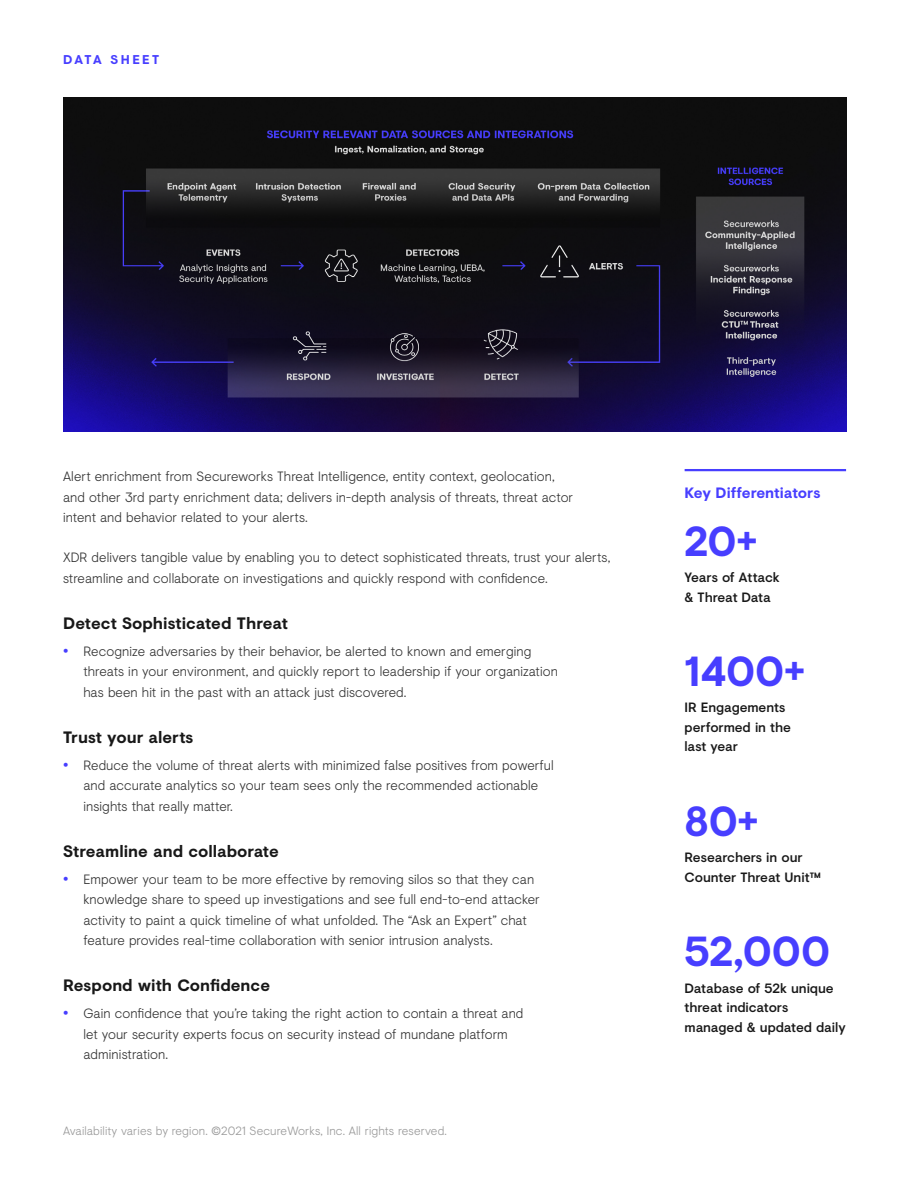
<style>
.page{position:relative;width:918px;height:1188px;background:#fff}
.page>*{position:absolute;margin:0;border:0;box-sizing:border-box;transform-origin:0 0}
.t1{font:700 42px "Visuelt";color:#473eff}
.t2{font:700 16.5px "Visuelt";color:#181818}
.t3{font:700 15px "Visuelt";letter-spacing:-.005em;color:#473eff}
.t4{font:300 13.5px/20.2px "Visuelt";letter-spacing:.005em;color:#333}
.t5{font:500 13.5px/19.5px "Visuelt";letter-spacing:-.005em;color:#181818}
.t6{font:700 12.75px "Visuelt";letter-spacing:.185em;color:#473eff}
.t7{font:300 12px "Visuelt";letter-spacing:.01em;color:#999}
.s1{font-weight:900;font-size:15px;color:#473eff}
.s2{font-weight:700}
</style>
<div class="page">
<img style="left:63px;top:98px;width:783px;height:334px">
<hr style="left:685px;top:469px;width:161px;height:2px;background:#473eff">
<p class="t6" style="left:63px;top:50px;width:98px">DATA SHEET</p>
<p class="t4" style="left:63px;top:466px;width:512px">Alert enrichment from Secureworks Threat Intelligence, entity context, geolocation, and other 3rd party enrichment data; delivers in-depth analysis of threats, threat actor intent and behavior related to your alerts.</p>
<p class="t4" style="left:63px;top:547px;width:549px">XDR delivers tangible value by enabling you to detect sophisticated threats, trust your alerts, streamline and collaborate on investigations and quickly respond with confidence.</p>
<p class="t2" style="left:63px;top:611px;width:226px">Detect Sophisticated Threat</p>
<p class="t4" style="left:83px;top:641px;width:476px;text-indent:-20px"><span class="s1">•</span> Recognize adversaries by their behavior, be alerted to known and emerging threats in your environment, and quickly report to leadership if your organization has been hit in the past with an attack just discovered.</p>
<p class="t2" style="left:63px;top:725px;width:132px">Trust your alerts</p>
<p class="t4" style="left:83px;top:755px;width:472px;text-indent:-20px"><span class="s1">•</span> Reduce the volume of threat alerts with minimized false positives from powerful and accurate analytics so your team sees only the recommended actionable insights that really matter.</p>
<p class="t2" style="left:63px;top:839px;width:217px">Streamline and collaborate</p>
<p class="t4" style="left:83px;top:869px;width:458px;text-indent:-20px"><span class="s1">•</span> Empower your team to be more effective by removing silos so that they can knowledge share to speed up investigations and see full end-to-end attacker activity to paint a quick timeline of what unfolded. The “Ask an Expert” chat feature provides real-time collaboration with senior intrusion analysts.</p>
<p class="t2" style="left:63px;top:973px;width:209px">Respond with Confidence</p>
<p class="t4" style="left:83px;top:1003px;width:442px;text-indent:-20px"><span class="s1">•</span> Gain confidence that you’re taking the right action to contain a threat and let your security experts focus on security instead of mundane platform administration.</p>
<p class="t7" style="left:63px;top:1122px;width:385px">Availability varies by region. ©2021 SecureWorks, Inc. All rights reserved.</p>
<p class="t3" style="left:685px;top:482px;width:137px">Key Differentiators</p>
<h1 class="t1" style="left:685px;top:510px;width:74px">20+</h1>
<p class="t5" style="left:685px;top:567px;width:97px">Years of Attack &amp; Threat Data</p>
<h1 class="t1" style="left:685px;top:640px;width:122px">1400+</h1>
<p class="t5" style="left:685px;top:698px;width:108px">IR Engagements performed in the last year</p>
<h1 class="t1" style="left:685px;top:790px;width:75px">80+</h1>
<p class="t5" style="left:685px;top:847px;width:138px">Researchers in our<br>Counter Threat Unit<span class="s2">™</span></p>
<h1 class="t1" style="left:685px;top:920px;width:147px">52,000</h1>
<p class="t5" style="left:685px;top:978px;width:162px">Database of 52k unique threat indicators managed &amp; updated daily</p>
</div>
